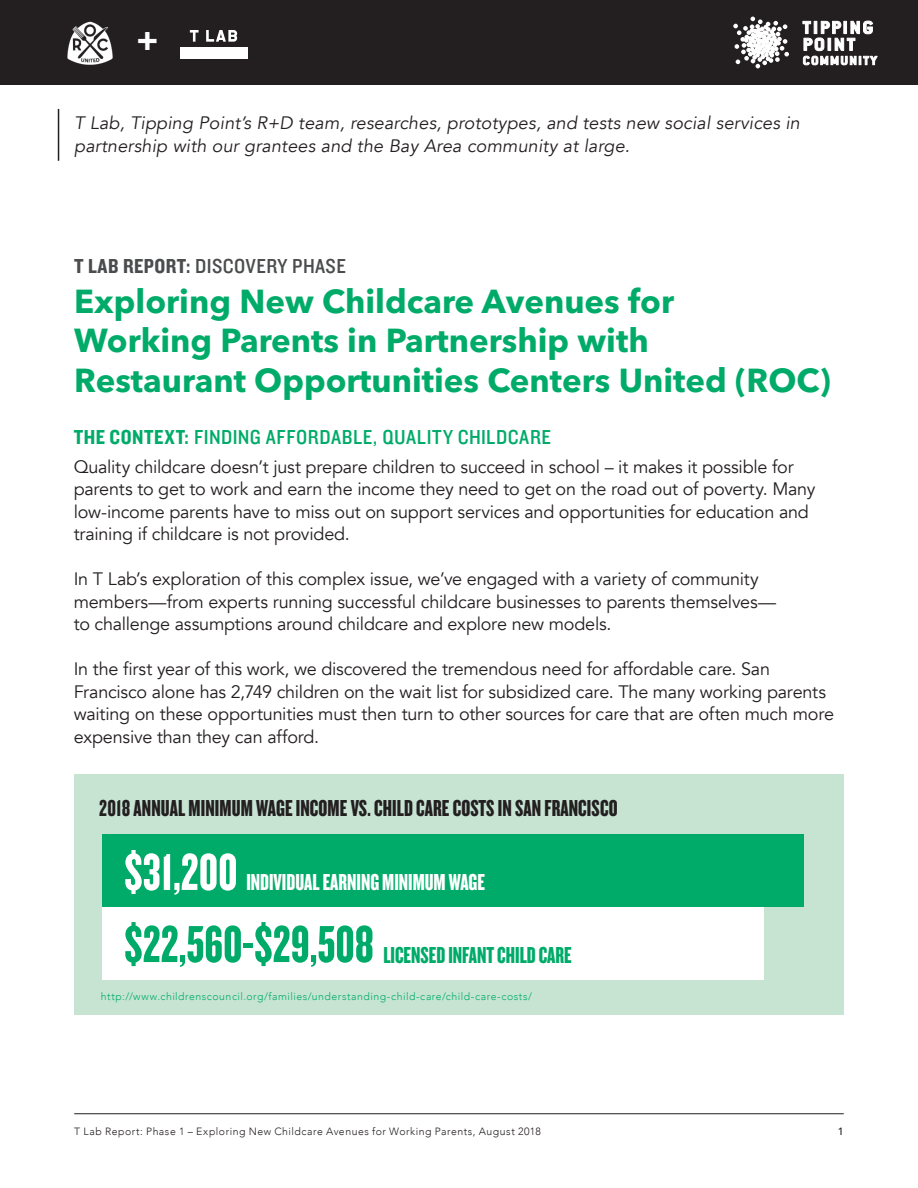
<style>
.page{position:relative;width:918px;height:1188px;background:#fff}
.page>*{position:absolute;margin:0;border:0;box-sizing:border-box;transform-origin:0 0}
.t1{font:54px "Knockout HTF68 Full Featherwt";color:#00ab69}
.t2{font:54px "Knockout HTF68 Full Featherwt";color:#fff}
.t3{font:700 33px/39.6px "Avenir Next LT Pro";color:#00ab69}
.t4{font:700 33px "Avenir Next LT Pro";color:#fff}
.t5{font:24px "Knockout HTF68 Full Featherwt";letter-spacing:.005em;color:#231f20}
.t6{font:24px "Knockout HTF68 Full Featherwt";color:#fff}
.t7{font:24px "Knockout HTF68 Full Featherwt";color:#00ab69}
.t8{font:21px "Knockout 30 Junior Welterwt";letter-spacing:.03em;color:#00ab69}
.t9{font:21px "Knockout 30 Junior Welterwt";letter-spacing:.02em;color:#4b4c4d}
.t10{font:18px/22.5px "Avenir";letter-spacing:-.015em;color:#231f20}
.t11{font:italic 18px/22.5px "Avenir";letter-spacing:.01em;color:#231f20}
.t12{font:300 10.5px "Avenir";letter-spacing:.05em;color:#00ab69}
.t13{font:300 10.5px "Avenir";letter-spacing:.05em;color:#231f20}
.t14{font:500 10.5px "Avenir";color:#231f20}
.s1{font-family:"Knockout HTF50 Welterweight"}
</style>
<div class="page">
<hr style="left:74px;top:1113px;width:770px;height:1px;background:#231f20">
<hr style="left:58px;top:109px;width:1px;height:52px;background:#231f20">
<div style="left:0;top:0;width:918px;height:84px;background:#231f20"></div>
<svg style="left:803px;top:21px;width:74px;height:44px"></svg>
<svg style="left:733px;top:17px;width:56px;height:51px"></svg>
<div style="left:74px;top:775px;width:770px;height:240px;background:#c7e4d3"></div>
<div style="left:102px;top:834px;width:702px;height:73px;background:#00ab69"></div>
<div style="left:102px;top:907px;width:662px;height:73px;background:#fff"></div>
<svg style="left:190px;top:30px;width:9px;height:12px"></svg>
<svg style="left:206px;top:30px;width:31px;height:12px"></svg>
<div style="left:181px;top:47px;width:67px;height:11px;background:#fff"></div>
<img style="left:67px;top:21px;width:46px;height:44px">
<p class="t4" style="left:137px;top:19px;width:23px">+</p>
<p class="t11" style="left:74px;top:112px;width:727px">T Lab, Tipping Point’s R+D team, researches, prototypes, and tests new social services in partnership with our grantees and the Bay Area community at large.</p>
<p class="t9" style="left:74px;top:252px;width:273px"><span class="s1">T LAB REPORT:</span> DISCOVERY PHASE</p>
<p class="t3" style="left:74px;top:281px;width:758px">Exploring New Childcare Avenues for<br>Working Parents in Partnership with<br>Restaurant Opportunities Centers United (ROC)</p>
<p class="t8" style="left:74px;top:422px;width:479px"><span class="s1">THE CONTEXT:</span> FINDING AFFORDABLE, QUALITY CHILDCARE</p>
<p class="t10" style="left:74px;top:456px;width:743px">Quality childcare doesn’t just prepare children to succeed in school – it makes it possible for parents to get to work and earn the income they need to get on the road out of poverty. Many low-income parents have to miss out on support services and opportunities for education and training if childcare is not provided.</p>
<p class="t10" style="left:74px;top:568px;width:704px">In T Lab’s exploration of this complex issue, we’ve engaged with a variety of community members—from experts running successful childcare businesses to parents themselves— to challenge assumptions around childcare and explore new models.</p>
<p class="t10" style="left:74px;top:658px;width:762px">In the first year of this work, we discovered the tremendous need for affordable care. San Francisco alone has 2,749 children on the wait list for subsidized care. The many working parents waiting on these opportunities must then turn to other sources for care that are often much more expensive than they can afford.</p>
<p class="t5" style="left:99px;top:795px;width:520px">2018 ANNUAL MINIMUM WAGE INCOME VS. CHILD CARE COSTS IN SAN FRANCISCO</p>
<p class="t2" style="left:124px;top:845px;width:115px">$31,200</p>
<p class="t6" style="left:246px;top:870px;width:240px">INDIVIDUAL EARNING MINIMUM WAGE</p>
<p class="t1" style="left:124px;top:917px;width:251px">$22,560-$29,508</p>
<p class="t12" style="left:101px;top:990px;width:433px">http://www.childrenscouncil.org/families/understanding-child-care/child-care-costs/</p>
<p class="t7" style="left:383px;top:943px;width:190px">LICENSED INFANT CHILD CARE</p>
<p class="t13" style="left:74px;top:1125px;width:468px">T Lab Report: Phase 1 – Exploring New Childcare Avenues for Working Parents, August 2018</p>
<p class="t14" style="left:838px;top:1122px;width:7px">1</p>
</div>
